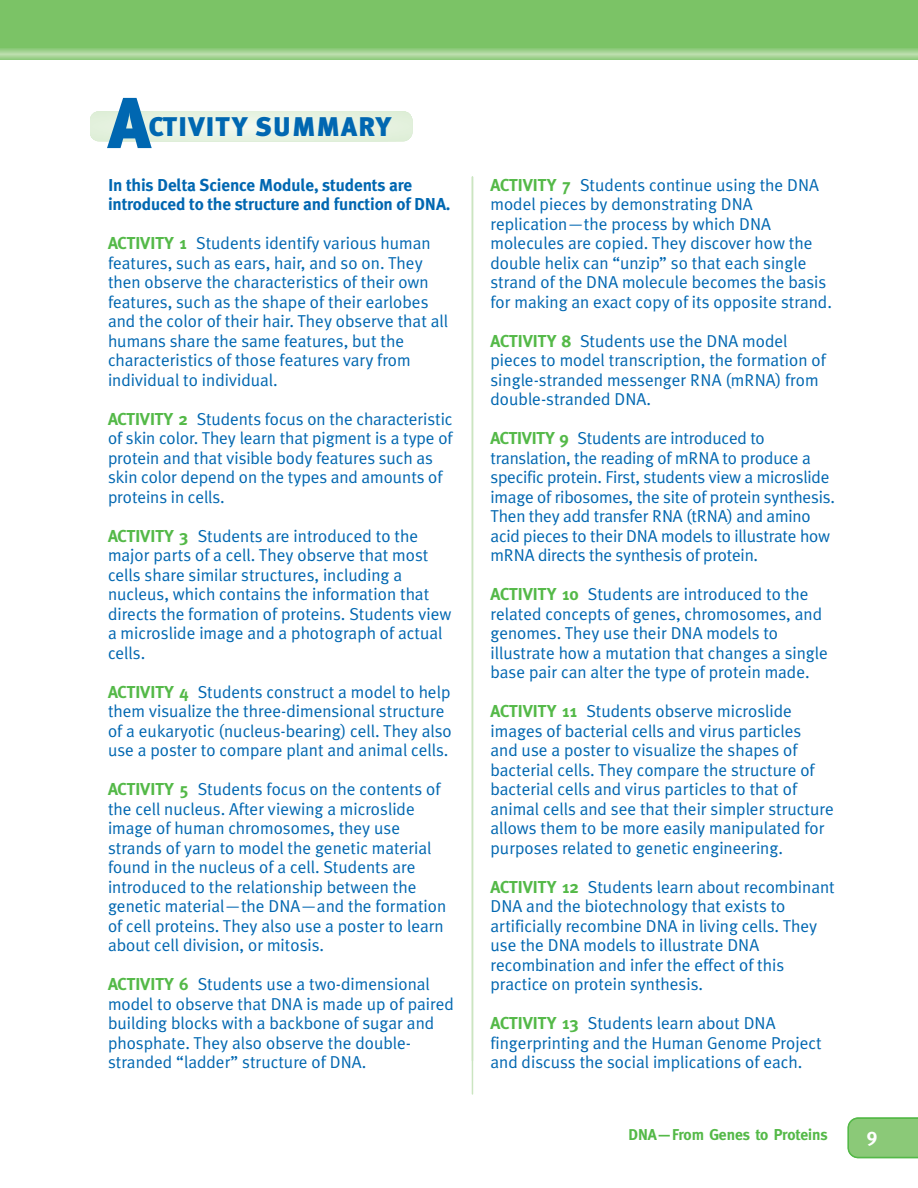
<style>
.page{position:relative;width:918px;height:1188px;background:#fff}
.page>*{position:absolute;margin:0;border:0;box-sizing:border-box;transform-origin:0 0}
.t1{font:900 72px "Meta Plus";color:#0067b1}
.t2{font:900 27px "Meta Plus";letter-spacing:.035em;color:#0067b1}
.t3{font:700 19.5px "Meta";color:#fff}
.t4{font:17.25px/19.5px "Meta Plus Normal";color:#0067b1}
.t5{font:700 17.25px/19.5px "Meta Plus";letter-spacing:-.01em;color:#0067b1}
.t6{font:700 15.75px "Meta";color:#54b948}
.s1{font-family:"Meta";font-weight:700;color:#54b948}
</style>
<div class="page">
<hr style="left:472px;top:177px;width:1px;height:917px;background:#cbe5c1">
<svg style="left:848px;top:1117px;width:70px;height:41px;background:#88c876"></svg>
<svg style="left:90px;top:111px;width:322px;height:30px;background:#e6f2e1"></svg>
<div style="left:0;top:0;width:918px;height:58px;background:#7bc366"></div>
<div style="left:0;top:49px;width:918px;height:10px;background:#91cb80"></div>
<div style="left:0;top:50px;width:918px;height:8px;background:#9bcf8a"></div>
<div style="left:0;top:51px;width:918px;height:6px;background:#a4d394"></div>
<hr style="left:0;top:52px;width:918px;height:4px;background:#add79e">
<hr style="left:0;top:53px;width:918px;height:2px;background:#b8dca8">
<hr style="left:0;top:54px;width:918px;height:1px;background:#bcdeae">
<h1 class="t1" style="left:108px;top:84px;width:44px">A</h1>
<h2 class="t2" style="left:149px;top:112px;width:244px">CTIVITY SUMMARY</h2>
<p class="t5" style="left:108px;top:177px;width:344px">In this Delta Science Module, students are introduced to the structure and function of DNA.</p>
<p class="t4" style="left:108px;top:236px;width:342px"><span class="s1">ACTIVITY 1</span> Students identify various human features, such as ears, hair, and so on. They then observe the characteristics of their own features, such as the shape of their earlobes and the color of their hair. They observe that all humans share the same features, but the characteristics of those features vary from individual to individual.</p>
<p class="t4" style="left:108px;top:412px;width:346px"><span class="s1">ACTIVITY 2</span> Students focus on the characteristic of skin color. They learn that pigment is a type of protein and that visible body features such as skin color depend on the types and amounts of proteins in cells.</p>
<p class="t4" style="left:108px;top:529px;width:345px"><span class="s1">ACTIVITY 3</span> Students are introduced to the major parts of a cell. They observe that most cells share similar structures, including a nucleus, which contains the information that directs the formation of proteins. Students view a microslide image and a photograph of actual cells.</p>
<p class="t4" style="left:108px;top:685px;width:345px"><span class="s1">ACTIVITY 4</span> Students construct a model to help them visualize the three-dimensional structure of a eukaryotic (nucleus-bearing) cell. They also use a poster to compare plant and animal cells.</p>
<p class="t4" style="left:108px;top:782px;width:340px"><span class="s1">ACTIVITY 5</span> Students focus on the contents of the cell nucleus. After viewing a microslide image of human chromosomes, they use strands of yarn to model the genetic material found in the nucleus of a cell. Students are introduced to the relationship between the genetic material—the DNA—and the formation of cell proteins. They also use a poster to learn about cell division, or mitosis.</p>
<p class="t4" style="left:108px;top:977px;width:347px"><span class="s1">ACTIVITY 6</span> Students use a two-dimensional model to observe that DNA is made up of paired building blocks with a backbone of sugar and phosphate. They also observe the double&shy;stranded “ladder” structure of DNA.</p>
<p class="t4" style="left:490px;top:178px;width:343px"><span class="s1">ACTIVITY 7</span> Students continue using the DNA model pieces by demonstrating DNA replication—the process by which DNA molecules are copied. They discover how the double helix can “unzip” so that each single strand of the DNA molecule becomes the basis for making an exact copy of its opposite strand.</p>
<p class="t4" style="left:490px;top:334px;width:337px"><span class="s1">ACTIVITY 8</span> Students use the DNA model pieces to model transcription, the formation of single-stranded messenger RNA (mRNA) from double-stranded DNA.</p>
<p class="t4" style="left:490px;top:431px;width:346px"><span class="s1">ACTIVITY 9</span> Students are introduced to translation, the reading of mRNA to produce a specific protein. First, students view a microslide image of ribosomes, the site of protein synthesis.<br>Then they add transfer RNA (tRNA) and amino acid pieces to their DNA models to illustrate how mRNA directs the synthesis of protein.</p>
<p class="t4" style="left:490px;top:587px;width:339px"><span class="s1">ACTIVITY 10</span> Students are introduced to the related concepts of genes, chromosomes, and genomes. They use their DNA models to illustrate how a mutation that changes a single base pair can alter the type of protein made.</p>
<p class="t4" style="left:490px;top:704px;width:345px"><span class="s1">ACTIVITY 11</span> Students observe microslide images of bacterial cells and virus particles<br>and use a poster to visualize the shapes of bacterial cells. They compare the structure of bacterial cells and virus particles to that of animal cells and see that their simpler structure allows them to be more easily manipulated for purposes related to genetic engineering.</p>
<p class="t4" style="left:490px;top:880px;width:346px"><span class="s1">ACTIVITY 12</span> Students learn about recombinant DNA and the biotechnology that exists to artificially recombine DNA in living cells. They use the DNA models to illustrate DNA recombination and infer the effect of this practice on protein synthesis.</p>
<p class="t4" style="left:490px;top:1016px;width:333px"><span class="s1">ACTIVITY 13</span> Students learn about DNA fingerprinting and the Human Genome Project and discuss the social implications of each.</p>
<p class="t6" style="left:629px;top:1129px;width:201px">DNA—From Genes to Proteins</p>
<p class="t3" style="left:867px;top:1128px;width:12px">9</p>
<p class="t3" style="left:863px;top:1128px;width:12px">9</p>
</div>
